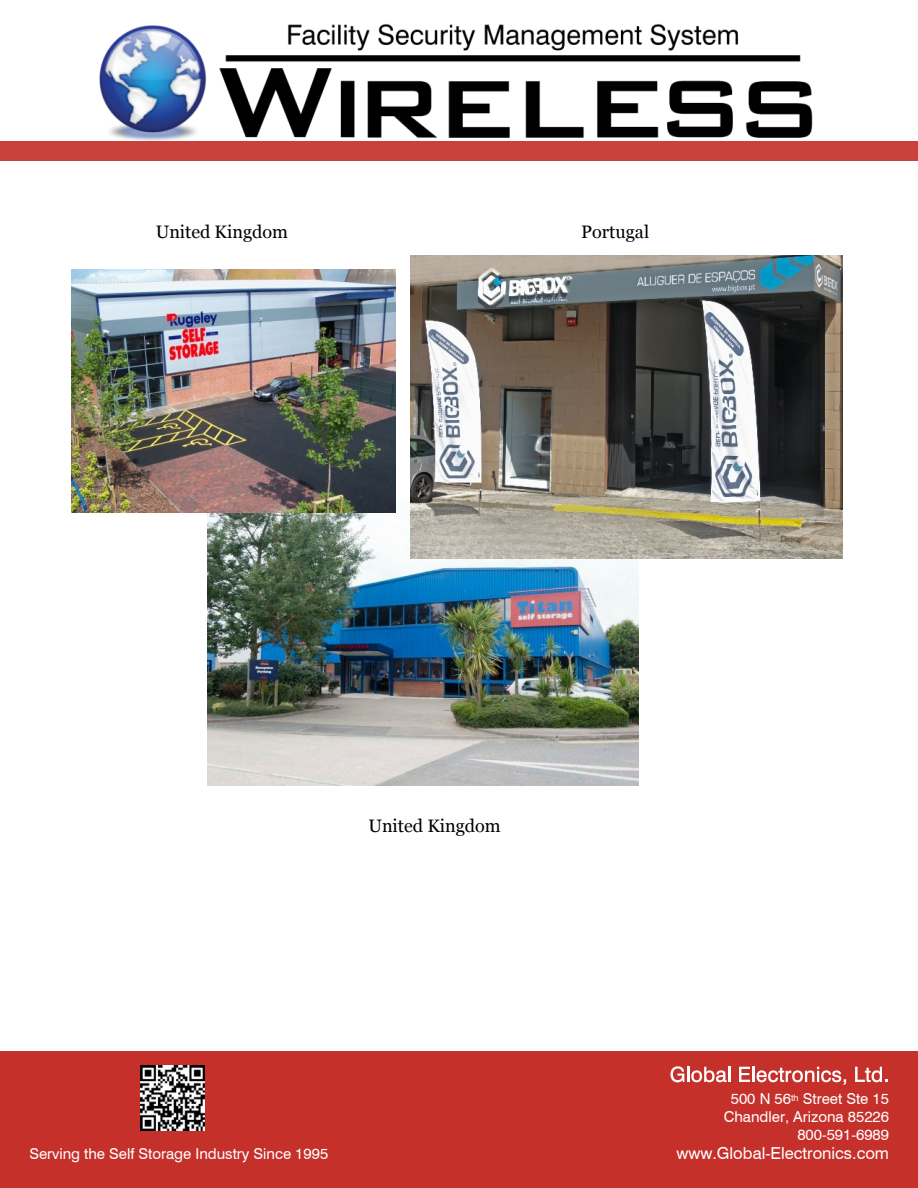
<style>
.page{position:relative;width:918px;height:1188px;background:#fff}
.page>*{position:absolute;margin:0;border:0;box-sizing:border-box;transform-origin:0 0}
.t1{font:18px "Georgia";color:#000}
.t2{font:16.5px "Swiss 721 BT";color:#fff}
.t3{font:15px/18px "Swiss 721 BT";color:#fff;text-align:right}
</style>
<div class="page">
<img style="left:207px;top:513px;width:432px;height:273px">
<img style="left:72px;top:270px;width:324px;height:243px">
<img style="left:410px;top:255px;width:432px;height:303px">
<div style="left:0;top:1051px;width:918px;height:137px;background:#c6302b"></div>
<img style="left:140px;top:1065px;width:65px;height:65px">
<svg style="left:670px;top:1066px;width:60px;height:16px"></svg>
<svg style="left:739px;top:1067px;width:11px;height:15px"></svg>
<hr style="left:752px;top:1067px;width:3px;height:15px;background:#fff">
<svg style="left:757px;top:1067px;width:89px;height:18px"></svg>
<svg style="left:855px;top:1067px;width:33px;height:15px"></svg>
<div style="left:0;top:142px;width:918px;height:19px;background:#ca413c"></div>
<img style="left:96px;top:24px;width:726px;height:118px">
<p class="t1" style="left:156px;top:225px;width:134px">United Kingdom</p>
<p class="t1" style="left:581px;top:225px;width:70px">Portugal</p>
<p class="t1" style="left:368px;top:818px;width:134px">United Kingdom</p>
<p class="t3" style="left:29px;top:1146px;width:300px">Serving the Self Storage Industry Since 1995</p>
<p class="t3" style="left:724px;top:1091px;width:167px">500 N 56<sup>th</sup> Street Ste 15<br>Chandler, Arizona 85226<br>800-591-6989</p>
<p class="t2" style="left:676px;top:1147px;width:214px">www.Global-Electronics.com</p>
</div>
